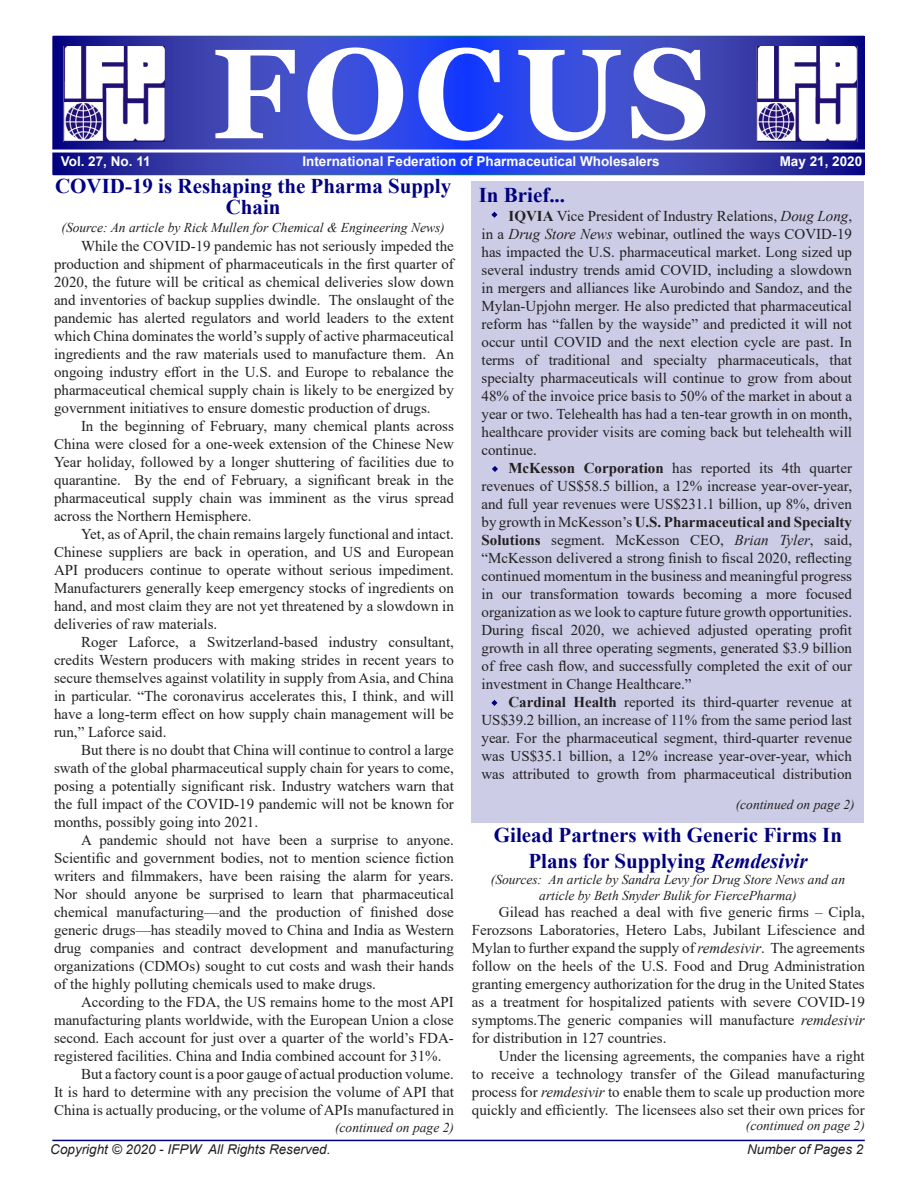
<style>
.page{position:relative;width:918px;height:1188px;background:#fff}
.page>*{position:absolute;margin:0;border:0;box-sizing:border-box;transform-origin:0 0}
.t1{font:700 127.5px "Georgia";letter-spacing:.05em;color:#fff}
.t2{font:700 21px/21px "Times New Roman";color:#000082;text-align:center}
.t3{font:15px/18px "Times New Roman";color:#231f20;text-align:justify}
.t4{font:italic 13.5px/16.2px "Times New Roman";color:#231f20;text-align:center}
.Source{font:700 13.5px "Arial";color:#fff}
.t5{font:italic 13.5px "Arial";color:#231f20}
.s1{font-weight:700}
.s2{font-style:italic}
</style>
<div class="page">
<div style="left:472px;top:181px;width:392px;height:642px;background:#cccce6"></div>
<hr style="left:52px;top:1140px;width:813px;height:1px;background:#000080">
<svg style="left:55px;top:39px;width:807px;height:133px;background:#3544ca"></svg>
<hr style="left:0;top:150px;width:918px;height:3px;background:#fff">
<img style="left:756px;top:47px;width:101px;height:94px">
<img style="left:64px;top:47px;width:101px;height:94px">
<svg style="left:491px;top:211px;width:7px;height:7px"></svg>
<svg style="left:492px;top:466px;width:6px;height:6px"></svg>
<svg style="left:491px;top:700px;width:7px;height:6px"></svg>
<p class="t1" style="left:211px;top:12px;width:500px">FOCUS</p>
<p class="Source" style="left:302px;top:152px;width:359px">International Federation of Pharmaceutical Wholesalers</p>
<p class="Source" style="left:780px;top:152px;width:84px">May 21, 2020</p>
<p class="t2" style="left:479px;top:184px;width:88px">In Brief...</p>
<p class="Source" style="left:61px;top:152px;width:91px">Vol. 27, No. 11</p>
<p class="t2" style="left:55px;top:175px;width:398px">COVID-19 is Reshaping the Pharma Supply<br>Chain</p>
<p class="t4" style="left:62px;top:219px;width:385px">(Source: An article by Rick Mullen for Chemical &amp; Engineering News)</p>
<p class="t3" style="left:54px;top:236px;width:401px;text-indent:27px">While the COVID-19 pandemic has not seriously impeded the production and shipment of pharmaceuticals in the first quarter of 2020, the future will be critical as chemical deliveries slow down and inventories of backup supplies dwindle. The onslaught of the pandemic has alerted regulators and world leaders to the extent which China dominates the world’s supply of active pharmaceutical ingredients and the raw materials used to manufacture them. An ongoing industry effort in the U.S. and Europe to rebalance the pharmaceutical chemical supply chain is likely to be energized by government initiatives to ensure domestic production of drugs.</p>
<p class="t3" style="left:54px;top:416px;width:402px;text-indent:27px">In the beginning of February, many chemical plants across China were closed for a one-week extension of the Chinese New Year holiday, followed by a longer shuttering of facilities due to quarantine. By the end of February, a significant break in the pharmaceutical supply chain was imminent as the virus spread across the Northern Hemisphere.</p>
<p class="t3" style="left:54px;top:524px;width:402px;text-indent:27px">Yet, as of April, the chain remains largely functional and intact.<br>Chinese suppliers are back in operation, and US and European API producers continue to operate without serious impediment.<br>Manufacturers generally keep emergency stocks of ingredients on hand, and most claim they are not yet threatened by a slowdown in deliveries of raw materials.</p>
<p class="t3" style="left:54px;top:632px;width:401px;text-indent:27px">Roger Laforce, a Switzerland-based industry consultant, credits Western producers with making strides in recent years to secure themselves against volatility in supply from Asia, and China in particular. “The coronavirus accelerates this, I think, and will have a long-term effect on how supply chain management will be run,” Laforce said.</p>
<p class="t3" style="left:54px;top:740px;width:402px;text-indent:27px">But there is no doubt that China will continue to control a large swath of the global pharmaceutical supply chain for years to come, posing a potentially significant risk. Industry watchers warn that the full impact of the COVID-19 pandemic will not be known for months, possibly going into 2021.</p>
<p class="t3" style="left:54px;top:830px;width:402px;text-indent:27px">A pandemic should not have been a surprise to anyone.<br>Scientific and government bodies, not to mention science fiction writers and filmmakers, have been raising the alarm for years.<br>Nor should anyone be surprised to learn that pharmaceutical chemical manufacturing—and the production of finished dose generic drugs—has steadily moved to China and India as Western drug companies and contract development and manufacturing organizations (CDMOs) sought to cut costs and wash their hands of the highly polluting chemicals used to make drugs.</p>
<p class="t3" style="left:54px;top:992px;width:401px;text-indent:27px">According to the FDA, the US remains home to the most API manufacturing plants worldwide, with the European Union a close second. Each account for just over a quarter of the world’s FDA&shy;registered facilities. China and India combined account for 31%.</p>
<p class="t3" style="left:54px;top:1064px;width:402px;text-indent:27px">But a factory count is a poor gauge of actual production volume.<br>It is hard to determine with any precision the volume of API that China is actually producing, or the volume of APIs manufactured in</p>
<p class="t3" style="left:482px;top:207px;width:372px;text-indent:27px"><span class="s1">IQVIA</span> Vice President of Industry Relations, <span class="s2">Doug Long</span>, in a <span class="s2">Drug Store News</span> webinar, outlined the ways COVID-19 has impacted the U.S. pharmaceutical market. Long sized up several industry trends amid COVID, including a slowdown in mergers and alliances like Aurobindo and Sandoz, and the Mylan-Upjohn merger. He also predicted that pharmaceutical reform has “fallen by the wayside” and predicted it will not occur until COVID and the next election cycle are past. In terms of traditional and specialty pharmaceuticals, that specialty pharmaceuticals will continue to grow from about 48% of the invoice price basis to 50% of the market in about a year or two. Telehealth has had a ten-tear growth in on month, healthcare provider visits are coming back but telehealth will continue.</p>
<p class="t3" style="left:482px;top:459px;width:372px;text-indent:27px"><span class="s1">McKesson Corporation</span> has reported its 4th quarter revenues of US$58.5 billion, a 12% increase year-over-year, and full year revenues were US$231.1 billion, up 8%, driven by growth in McKesson’s <span class="s1">U.S. Pharmaceutical and Specialty Solutions</span> segment. McKesson CEO, <span class="s2">Brian Tyler</span>, said, “McKesson delivered a strong finish to fiscal 2020, reflecting continued momentum in the business and meaningful progress in our transformation towards becoming a more focused organization as we look to capture future growth opportunities.<br>During fiscal 2020, we achieved adjusted operating profit growth in all three operating segments, generated $3.9 billion of free cash flow, and successfully completed the exit of our investment in Change Healthcare.”</p>
<p class="t3" style="left:482px;top:693px;width:372px;text-indent:27px"><span class="s1">Cardinal Health</span> reported its third-quarter revenue at US$39.2 billion, an increase of 11% from the same period last year. For the pharmaceutical segment, third-quarter revenue was US$35.1 billion, a 12% increase year-over-year, which was attributed to growth from pharmaceutical distribution</p>
<p class="t4" style="left:736px;top:796px;width:120px">(continued on page 2)</p>
<p class="t2" style="left:494px;top:822px;width:350px;line-height:25.2px">Gilead Partners with Generic Firms In<br>Plans for Supplying <span class="s2">Remdesivir</span></p>
<p class="t4" style="left:491px;top:871px;width:356px">(Sources: An article by Sandra Levy for Drug Store News and an article by Beth Snyder Bulik for FiercePharma)</p>
<p class="t3" style="left:472px;top:902px;width:394px;text-indent:27px">Gilead has reached a deal with five generic firms – Cipla, Ferozsons Laboratories, Hetero Labs, Jubilant Lifescience and Mylan to further expand the supply of <span class="s2">remdesivir</span>. The agreements follow on the heels of the U.S. Food and Drug Administration granting emergency authorization for the drug in the United States as a treatment for hospitalized patients with severe COVID-19 symptoms.The generic companies will manufacture <span class="s2">remdesivir </span>for distribution in 127 countries.</p>
<p class="t3" style="left:472px;top:1046px;width:394px;text-indent:27px">Under the licensing agreements, the companies have a right to receive a technology transfer of the Gilead manufacturing process for <span class="s2">remdesivir</span> to enable them to scale up production more quickly and efficiently. The licensees also set their own prices for</p>
<p class="t4" style="left:335px;top:1119px;width:120px">(continued on page 2)</p>
<p class="t4" style="left:746px;top:1117px;width:120px">(continued on page 2)</p>
<p class="t5" style="left:50px;top:1140px;width:282px">Copyright © 2020 - IFPW All Rights Reserved.</p>
<p class="t5" style="left:747px;top:1140px;width:118px">Number of Pages 2</p>
</div>
